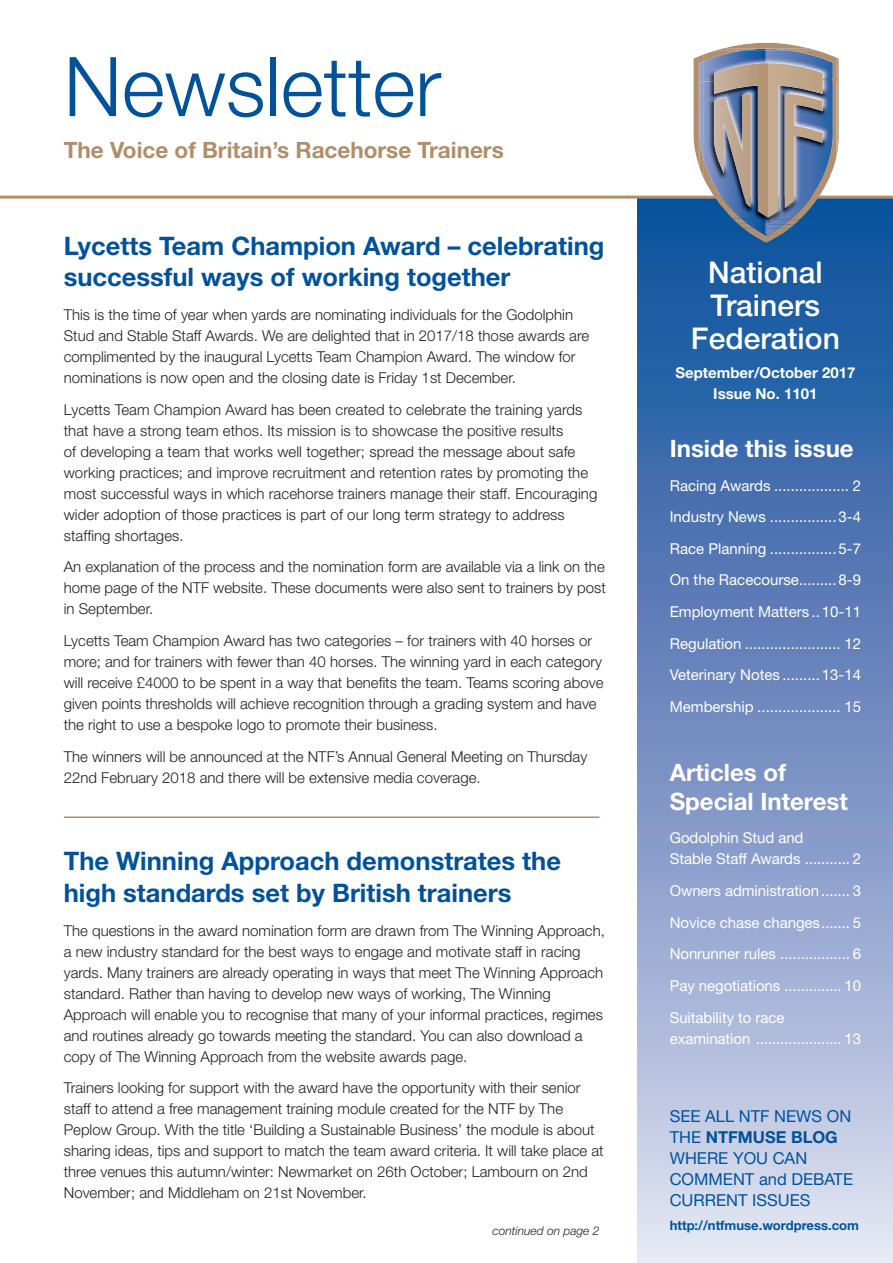
<style>
.page{position:relative;width:893px;height:1263px;background:#fff}
.page>*{position:absolute;margin:0;border:0;box-sizing:border-box;transform-origin:0 0}
.t1{font:300 82.5px "Helvetica Neue";color:#01529b}
.t2{font:500 30px/33px "Helvetica Neue";color:#fff;text-align:center}
.t3{font:700 25.5px/31.5px "Helvetica Neue";color:#01529b}
.t4{font:700 24px/28.8px "Helvetica Neue";color:#fff}
.t5{font:700 22.5px "Helvetica Neue";color:#b18e6a}
.t6{font:16.5px/21px "Helvetica Neue";color:#01529b}
.t7{font:300 15px/21px "Helvetica Neue";color:#231f20}
.t8{font:15px/31.7px "Helvetica Neue";letter-spacing:-.005em;color:#fff;text-align:justify}
.t9{font:700 15px/21px "Helvetica Neue";color:#fff;text-align:center}
.t10{font:700 13.05px "Helvetica Neue";color:#01529b}
.t11{font:italic 300 12px "Helvetica Neue";color:#231f20}
.s1{font-weight:700}
</style>
<div class="page">
<div style="left:638px;top:197px;width:255px;height:1066px;background:linear-gradient(to bottom,#054897,#e2ddef)"></div>
<hr style="left:0;top:196px;width:893px;height:3px;background:#b18e6a">
<svg style="left:693px;top:43px;width:146px;height:200px;background:#818b9b"></svg>
<hr style="left:64px;top:816px;width:535px;height:2px;background:#b18e6a">
<h1 class="t1" style="left:64px;top:36px;width:379px">Newsletter</h1>
<h3 class="t5" style="left:64px;top:136px;width:441px">The Voice of Britain’s Racehorse Trainers</h3>
<h3 class="t3" style="left:64px;top:229px;width:542px">Lycetts Team Champion Award – celebrating successful ways of working together</h3>
<p class="t7" style="left:64px;top:304px;width:527px">This is the time of year when yards are nominating individuals for the Godolphin Stud and Stable Staff Awards. We are delighted that in 2017/18 those awards are complimented by the inaugural Lycetts Team Champion Award. The window for nominations is now open and the closing date is Friday 1st December.</p>
<p class="t7" style="left:64px;top:399px;width:535px">Lycetts Team Champion Award has been created to celebrate the training yards that have a strong team ethos. Its mission is to showcase the positive results<br>of developing a team that works well together; spread the message about safe working practices; and improve recruitment and retention rates by promoting the most successful ways in which racehorse trainers manage their staff. Encouraging wider adoption of those practices is part of our long term strategy to address staffing shortages.</p>
<p class="t7" style="left:64px;top:556px;width:544px;text-align:justify">An explanation of the process and the nomination form are available via a link on the home page of the NTF website. These documents were also sent to trainers by post in September.</p>
<p class="t7" style="left:64px;top:630px;width:541px">Lycetts Team Champion Award has two categories – for trainers with 40 horses or more; and for trainers with fewer than 40 horses. The winning yard in each category will receive £4000 to be spent in a way that benefits the team. Teams scoring above given points thresholds will achieve recognition through a grading system and have the right to use a bespoke logo to promote their business.</p>
<p class="t7" style="left:64px;top:745px;width:525px">The winners will be announced at the NTF’s Annual General Meeting on Thursday<br>22nd February 2018 and there will be extensive media coverage.</p>
<h3 class="t3" style="left:64px;top:845px;width:499px">The Winning Approach demonstrates the high standards set by British trainers</h3>
<p class="t7" style="left:64px;top:919px;width:543px">The questions in the award nomination form are drawn from The Winning Approach, a new industry standard for the best ways to engage and motivate staff in racing yards. Many trainers are already operating in ways that meet The Winning Approach standard. Rather than having to develop new ways of working, The Winning Approach will enable you to recognise that many of your informal practices, regimes and routines already go towards meeting the standard. You can also download a copy of The Winning Approach from the website awards page.</p>
<p class="t7" style="left:64px;top:1077px;width:541px">Trainers looking for support with the award have the opportunity with their senior staff to attend a free management training module created for the NTF by The Peplow Group. With the title ‘Building a Sustainable Business’ the module is about sharing ideas, tips and support to match the team award criteria. It will take place at three venues this autumn/winter: Newmarket on 26th October; Lambourn on 2nd November; and Middleham on 21st November.</p>
<p class="t11" style="left:493px;top:1223px;width:108px">continued on page 2</p>
<h2 class="t2" style="left:691px;top:255px;width:150px">National<br>Trainers<br>Federation</h2>
<p class="t9" style="left:675px;top:362px;width:182px">September/October 2017<br>Issue No. 1101</p>
<h3 class="t4" style="left:670px;top:433px;width:185px">Inside this issue</h3>
<p class="t8" style="left:670px;top:469px;width:193px">Racing Awards .................. 2<br>Industry News ................3-4<br>Race Planning ................5-7<br>On the Racecourse.........8-9<br>Employment Matters ..10-11<br>Regulation ....................... 12<br>Veterinary Notes .........13-14<br>Membership .................... 15</p>
<h3 class="t4" style="left:670px;top:757px;width:180px">Articles of<br>Special Interest</h3>
<p class="t8" style="left:670px;top:827px;width:193px;line-height:21px">Godolphin Stud and<br>Stable Staff Awards ........... 2</p>
<p class="t8" style="left:670px;top:875px;width:193px">Owners administration ....... 3<br>Novice chase changes....... 5<br>Nonrunner rules ................. 6<br>Pay negotiations .............. 10<br>Suitability to race</p>
<p class="t8" style="left:670px;top:1022px;width:193px">examination ..................... 13</p>
<p class="t6" style="left:670px;top:1105px;width:185px">SEE ALL NTF NEWS ON<br>THE <span class="s1">NTFMUSE BLOG<br></span>WHERE YOU CAN<br>COMMENT and DEBATE<br>CURRENT ISSUES</p>
<p class="t10" style="left:670px;top:1217px;width:191px">http://ntfmuse.wordpress.com</p>
</div>
